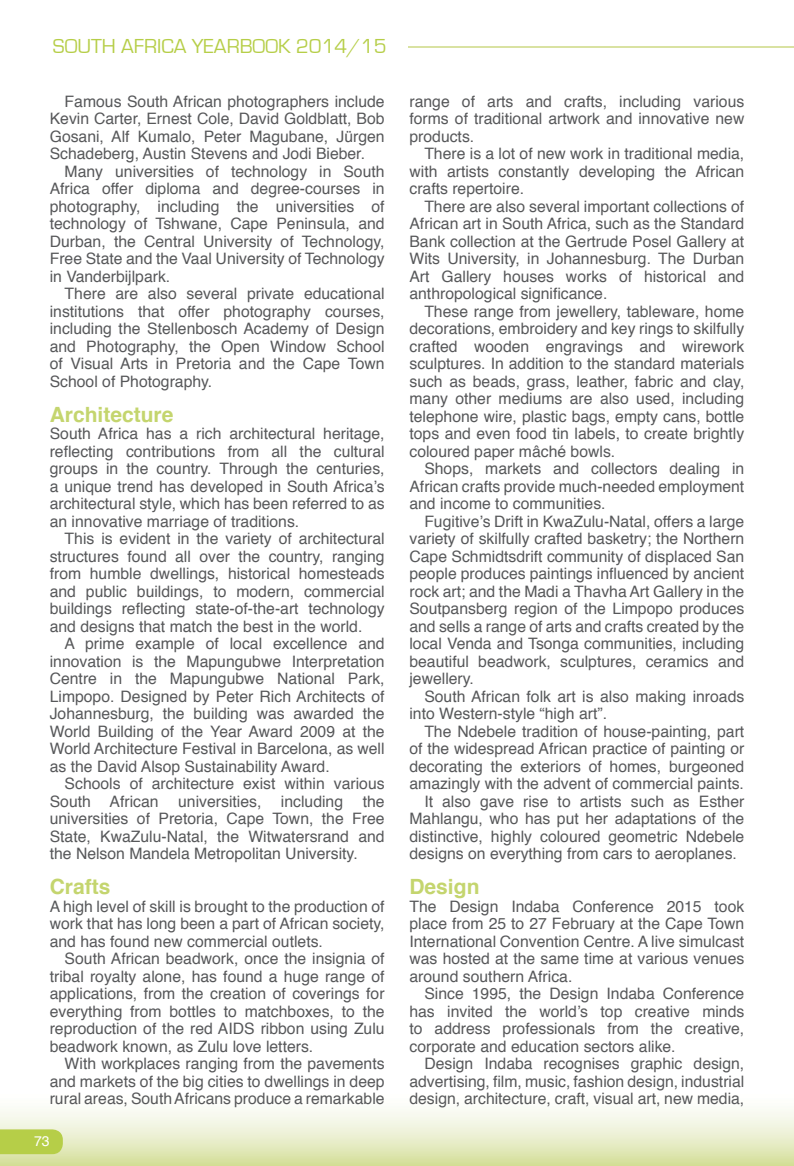
<style>
.page{position:relative;width:794px;height:1166px;background:#fff}
.page>*{position:absolute;margin:0;border:0;box-sizing:border-box;transform-origin:0 0}
.t1{font:700 21px "Helvetica";color:#c4d56e}
.t2{font:20.82px "Eurostile";color:#b6ce48}
.t3{font:15.75px/17.5px "Helvetica";color:#57585a;text-align:justify}
.t4{font:14px "Helvetica";color:#fff}
</style>
<div class="page">
<hr style="left:408px;top:46px;width:386px;height:2px;background:#d9e2a2">
<svg style="left:0;top:1129px;width:63px;height:25px;background:#b8cf4e"></svg>
<h2 class="t2" style="left:53px;top:35px;width:335px">SOUTH AFRICA YEARBOOK 2014/15</h2>
<p class="t3" style="left:50px;top:93px;width:336px;text-indent:15px">Famous South African photographers include Kevin Carter, Ernest Cole, David Goldblatt, Bob Gosani, Alf Kumalo, Peter Magubane, Jürgen Schadeberg, Austin Stevens and Jodi Bieber.</p>
<p class="t3" style="left:50px;top:163px;width:336px;text-indent:15px">Many universities of technology in South Africa offer diploma and degree-courses in photography, including the universities of technology of Tshwane, Cape Peninsula, and Durban, the Central University of Technology, Free State and the Vaal University of Technology in Vanderbijlpark.</p>
<p class="t3" style="left:50px;top:285px;width:336px;text-indent:15px">There are also several private educational institutions that offer photography courses, including the Stellenbosch Academy of Design and Photography, the Open Window School of Visual Arts in Pretoria and the Cape Town School of Photography.</p>
<h1 class="t1" style="left:50px;top:397px;width:125px">Architecture</h1>
<p class="t3" style="left:50px;top:425px;width:336px">South Africa has a rich architectural heritage, reflecting contributions from all the cultural groups in the country. Through the centuries, a unique trend has developed in South Africa’s architectural style, which has been referred to as an innovative marriage of traditions.</p>
<p class="t3" style="left:50px;top:530px;width:336px;text-indent:15px">This is evident in the variety of architectural structures found all over the country, ranging from humble dwellings, historical homesteads and public buildings, to modern, commercial buildings reflecting state-of-the-art technology and designs that match the best in the world.</p>
<p class="t3" style="left:50px;top:635px;width:336px;text-indent:15px">A prime example of local excellence and innovation is the Mapungubwe Interpretation Centre in the Mapungubwe National Park, Limpopo. Designed by Peter Rich Architects of Johannesburg, the building was awarded the World Building of the Year Award 2009 at the World Architecture Festival in Barcelona, as well as the David Alsop Sustainability Award.</p>
<p class="t3" style="left:50px;top:775px;width:336px;text-indent:15px">Schools of architecture exist within various South African universities, including the universities of Pretoria, Cape Town, the Free State, KwaZulu-Natal, the Witwatersrand and the Nelson Mandela Metropolitan University.</p>
<h1 class="t1" style="left:50px;top:870px;width:62px">Crafts</h1>
<p class="t3" style="left:50px;top:898px;width:336px">A high level of skill is brought to the production of work that has long been a part of African society, and has found new commercial outlets.</p>
<p class="t3" style="left:50px;top:950px;width:336px;text-indent:15px">South African beadwork, once the insignia of tribal royalty alone, has found a huge range of applications, from the creation of coverings for everything from bottles to matchboxes, to the reproduction of the red AIDS ribbon using Zulu beadwork known, as Zulu love letters.</p>
<p class="t3" style="left:50px;top:1055px;width:336px;text-indent:15px">With workplaces ranging from the pavements and markets of the big cities to dwellings in deep rural areas, South Africans produce a remarkable</p>
<p class="t4" style="left:34px;top:1130px;width:17px">73</p>
<p class="t3" style="left:409px;top:93px;width:336px">range of arts and crafts, including various forms of traditional artwork and innovative new products.</p>
<p class="t3" style="left:409px;top:145px;width:336px;text-indent:15px">There is a lot of new work in traditional media, with artists constantly developing the African crafts repertoire.</p>
<p class="t3" style="left:409px;top:198px;width:336px;text-indent:15px">There are also several important collections of African art in South Africa, such as the Standard Bank collection at the Gertrude Posel Gallery at Wits University, in Johannesburg. The Durban Art Gallery houses works of historical and anthropological significance.</p>
<p class="t3" style="left:409px;top:303px;width:336px;text-indent:15px">These range from jewellery, tableware, home decorations, embroidery and key rings to skilfully crafted wooden engravings and wirework sculptures. In addition to the standard materials such as beads, grass, leather, fabric and clay, many other mediums are also used, including telephone wire, plastic bags, empty cans, bottle tops and even food tin labels, to create brightly coloured paper mâché bowls.</p>
<p class="t3" style="left:409px;top:460px;width:336px;text-indent:15px">Shops, markets and collectors dealing in African crafts provide much-needed employment and income to communities.</p>
<p class="t3" style="left:409px;top:513px;width:336px;text-indent:15px">Fugitive’s Drift in KwaZulu-Natal, offers a large variety of skilfully crafted basketry; the Northern Cape Schmidtsdrift community of displaced San people produces paintings influenced by ancient rock art; and the Madi a Thavha Art Gallery in the Soutpansberg region of the Limpopo produces and sells a range of arts and crafts created by the local Venda and Tsonga communities, including beautiful beadwork, sculptures, ceramics and jewellery.</p>
<p class="t3" style="left:409px;top:688px;width:336px;text-indent:15px">South African folk art is also making inroads into Western-style “high art”.</p>
<p class="t3" style="left:424px;top:723px;width:321px">The Ndebele tradition of house-painting, part</p>
<p class="t3" style="left:409px;top:740px;width:336px">of the widespread African practice of painting or</p>
<p class="t3" style="left:409px;top:758px;width:336px">decorating the exteriors of homes, burgeoned</p>
<p class="t3" style="left:409px;top:775px;width:336px">amazingly with the advent of commercial paints.</p>
<p class="t3" style="left:424px;top:793px;width:321px">It also gave rise to artists such as Esther</p>
<p class="t3" style="left:409px;top:810px;width:336px">Mahlangu, who has put her adaptations of the</p>
<p class="t3" style="left:409px;top:828px;width:336px">distinctive, highly coloured geometric Ndebele</p>
<p class="t3" style="left:409px;top:845px;width:329px">designs on everything from cars to aeroplanes.</p>
<h1 class="t1" style="left:409px;top:870px;width:72px">Design</h1>
<p class="t3" style="left:409px;top:898px;width:336px">The Design Indaba Conference 2015 took place from 25 to 27 February at the Cape Town International Convention Centre. A live simulcast was hosted at the same time at various venues around southern Africa.</p>
<p class="t3" style="left:409px;top:985px;width:336px;text-indent:15px">Since 1995, the Design Indaba Conference has invited the world’s top creative minds to address professionals from the creative, corporate and education sectors alike.</p>
<p class="t3" style="left:409px;top:1055px;width:336px;text-indent:15px">Design Indaba recognises graphic design, advertising, film, music, fashion design, industrial design, architecture, craft, visual art, new media,</p>
</div>
